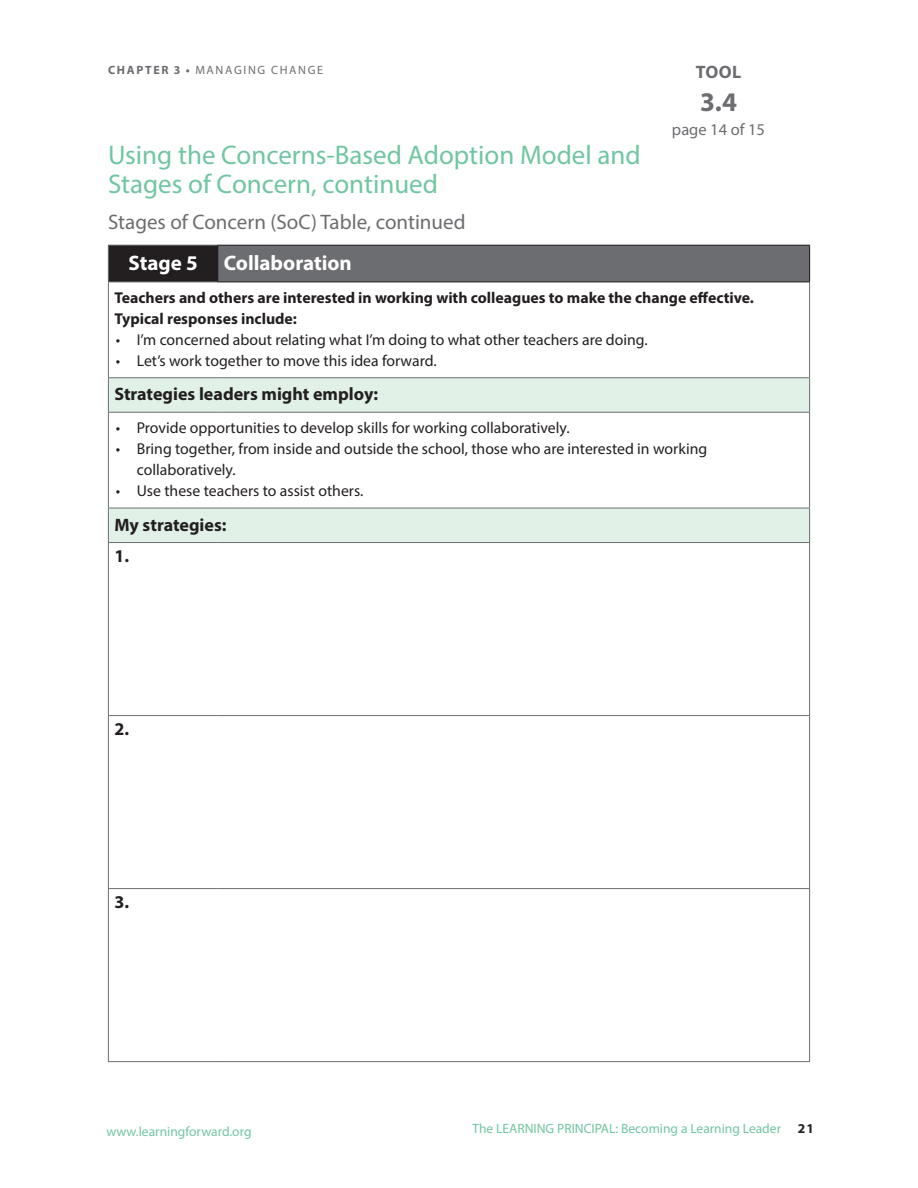
<style>
.page{position:relative;width:918px;height:1188px;background:#fff}
.page>*{position:absolute;margin:0;border:0;box-sizing:border-box;transform-origin:0 0}
.Head_A{font:27px/28.5px "Myriad Pro";color:#70c6a2}
.Text_body{font:700 27px "Myriad Pro";color:#6c6d70}
.Tools_subhead{font:21px "Myriad Pro";color:#6c6d70}
.Table_text_regular{font:700 21px "Myriad Pro";color:#fff}
.Table_text_regular-2{font:700 18px "Myriad Pro";color:#231f20}
.Text_body-2{font:700 18px "Myriad Pro";color:#6c6d70}
.Text_body-3{font:16.5px "Myriad Pro";color:#6c6d70}
.Table_text_bullets{font:15.75px/21px "Myriad Pro";color:#231f20}
.Table_text_regular-3{font:700 15.75px/21px "Myriad Pro";color:#231f20}
.t1{font:13.5px "Myriad Pro";color:#70c6a2}
.t2{font:12px "Myriad Pro";letter-spacing:.14em;color:#6c6d70}
.s1{font-weight:700}
.s2{font-weight:700;color:#231f20}
</style>
<div class="page">
<div style="left:108px;top:245px;width:110px;height:37px;background:#231f20"></div>
<div style="left:218px;top:245px;width:592px;height:37px;background:#6c6d70"></div>
<svg style="left:109px;top:378px;width:700px;height:164px"></svg>
<hr style="left:108px;top:245px;width:109px;height:1px;background:#6c6d70">
<hr style="left:108px;top:246px;width:1px;height:36px;background:#6c6d70">
<hr style="left:108px;top:282px;width:109px;height:1px;background:#6c6d70">
<hr style="left:108px;top:282px;width:1px;height:95px;background:#6c6d70">
<hr style="left:809px;top:282px;width:1px;height:95px;background:#6c6d70">
<hr style="left:108px;top:377px;width:110px;height:1px;background:#6c6d70">
<hr style="left:108px;top:378px;width:1px;height:34px;background:#6c6d70">
<hr style="left:218px;top:377px;width:592px;height:1px;background:#6c6d70">
<hr style="left:809px;top:378px;width:1px;height:34px;background:#6c6d70">
<hr style="left:108px;top:412px;width:110px;height:1px;background:#6c6d70">
<hr style="left:108px;top:413px;width:1px;height:95px;background:#6c6d70">
<hr style="left:218px;top:412px;width:592px;height:1px;background:#6c6d70">
<hr style="left:809px;top:413px;width:1px;height:95px;background:#6c6d70">
<hr style="left:108px;top:508px;width:110px;height:1px;background:#6c6d70">
<hr style="left:108px;top:508px;width:1px;height:34px;background:#6c6d70">
<hr style="left:218px;top:508px;width:592px;height:1px;background:#6c6d70">
<hr style="left:809px;top:508px;width:1px;height:34px;background:#6c6d70">
<hr style="left:108px;top:542px;width:110px;height:1px;background:#6c6d70">
<hr style="left:108px;top:543px;width:1px;height:172px;background:#6c6d70">
<hr style="left:218px;top:542px;width:592px;height:1px;background:#6c6d70">
<hr style="left:809px;top:543px;width:1px;height:172px;background:#6c6d70">
<hr style="left:108px;top:715px;width:110px;height:1px;background:#6c6d70">
<hr style="left:108px;top:716px;width:1px;height:172px;background:#6c6d70">
<hr style="left:218px;top:715px;width:592px;height:1px;background:#6c6d70">
<hr style="left:809px;top:716px;width:1px;height:172px;background:#6c6d70">
<hr style="left:108px;top:888px;width:110px;height:1px;background:#6c6d70">
<hr style="left:108px;top:889px;width:1px;height:172px;background:#6c6d70">
<hr style="left:218px;top:888px;width:592px;height:1px;background:#6c6d70">
<hr style="left:809px;top:889px;width:1px;height:172px;background:#6c6d70">
<hr style="left:108px;top:1061px;width:110px;height:1px;background:#6c6d70">
<hr style="left:218px;top:1061px;width:592px;height:1px;background:#6c6d70">
<hr style="left:217px;top:245px;width:593px;height:1px;background:#231f20">
<hr style="left:809px;top:246px;width:1px;height:36px;background:#231f20">
<hr style="left:217px;top:282px;width:593px;height:1px;background:#231f20">
<p class="t2" style="left:108px;top:62px;width:217px"><span class="s1">CHAPTER 3 •</span> MANAGING CHANGE</p>
<p class="Text_body-2" style="left:696px;top:60px;width:47px">TOOL</p>
<p class="Text_body" style="left:700px;top:84px;width:38px">3.4</p>
<p class="Text_body-3" style="left:672px;top:119px;width:95px">page 14 of 15</p>
<p class="Head_A" style="left:108px;top:141px;width:534px">Using the Concerns-Based Adoption Model and<br>Stages of Concern, continued</p>
<p class="Tools_subhead" style="left:108px;top:209px;width:359px">Stages of Concern (SoC) Table, continued</p>
<p class="Table_text_regular" style="left:128px;top:249px;width:71px">Stage 5</p>
<p class="Table_text_regular" style="left:224px;top:249px;width:130px">Collaboration</p>
<p class="Table_text_regular-3" style="left:114px;top:286px;width:641px">Teachers and others are interested in working with colleagues to make the change effective.<br>Typical responses include:</p>
<p class="Table_text_bullets" style="left:116px;top:329px;width:533px">• I’m concerned about relating what I’m doing to what other teachers are doing.</p>
<p class="Table_text_bullets" style="left:116px;top:350px;width:322px">• Let’s work together to move this idea forward.</p>
<p class="Table_text_regular-2" style="left:114px;top:382px;width:265px">Strategies leaders might employ:</p>
<p class="Table_text_bullets" style="left:116px;top:417px;width:455px">• Provide opportunities to develop skills for working collaboratively.</p>
<p class="Table_text_bullets" style="left:137px;top:438px;width:572px;text-indent:-21px">• Bring together, from inside and outside the school, those who are interested in working collaboratively.</p>
<p class="Table_text_bullets" style="left:116px;top:480px;width:249px">• Use these teachers to assist others.</p>
<p class="Table_text_regular-2" style="left:114px;top:513px;width:114px">My strategies:</p>
<p class="Table_text_regular-2" style="left:114px;top:544px;width:16px">1.</p>
<p class="Table_text_regular-2" style="left:114px;top:717px;width:16px">2.</p>
<p class="Table_text_regular-2" style="left:114px;top:890px;width:16px">3.</p>
<p class="t1" style="left:106px;top:1123px;width:147px">www.learningforward.org</p>
<p class="t1" style="left:472px;top:1120px;width:343px">The LEARNING PRINCIPAL: Becoming a Learning Leader <span class="s2">21</span></p>
</div>
